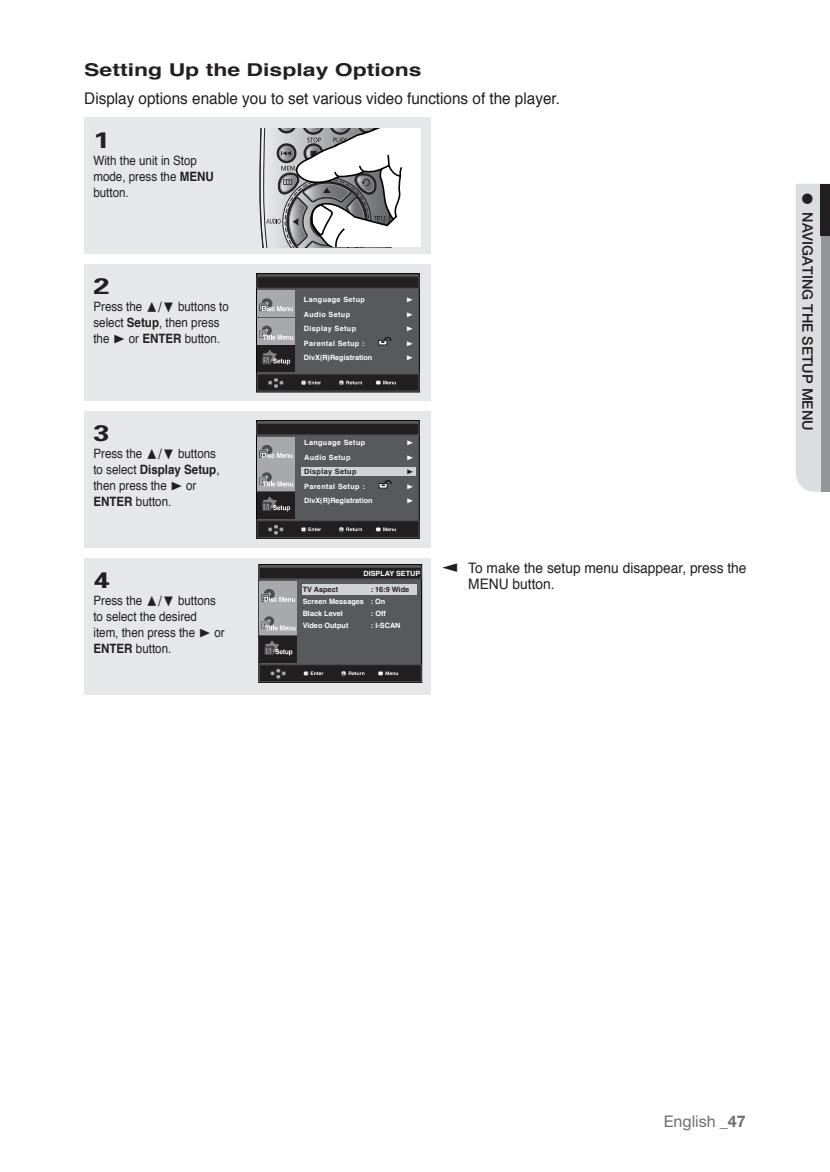
<style>
.page{position:relative;width:830px;height:1172px;background:#fff}
.page>*{position:absolute;margin:0;border:0;box-sizing:border-box;transform-origin:0 0}
.t1{font:700 22.5px "Univers";color:#231f20;scale:1.3 1}
.t2{font:700 17.7px "Helvetica";color:#231f20;scale:1.3 1}
.t3{font:16.05px "Helvetica";color:#231f20;scale:.95 1}
.t4{font:16.05px "Helvetica Neue";color:#6c6e70}
.t5{font:14.55px/16px "Helvetica";color:#231f20;scale:.95 1}
.t6{font:500 14.55px "Helvetica Neue";color:#231f20}
.t7{font:12.9px/16px "Helvetica";color:#231f20;scale:.9 1}
.t8{font:700 7.35px/12px "Helvetica";color:#fff}
.t9{font:700 7.35px "Helvetica";color:#231f20}
.t10{font:700 7.2px "Helvetica";letter-spacing:.05em;color:#fff}
.t11{font:700 7.2px "Helvetica";color:#fff}
.t12{font:700 7.2px "Helvetica";letter-spacing:.05em;color:#231f20}
.t13{font:7.2px "Zeal";color:#fff}
.t14{font:7.2px "Zeal";color:#231f20}
.s1{font-weight:700}
.s2{font-family:"Zeal"}
.s3{font-family:"Univers";font-stretch:condensed}
</style>
<div class="page">
<div style="left:796px;top:184px;width:25px;height:307px;background:#dcddde"></div>
<div style="left:821px;top:184px;width:9px;height:307px;background:#939598"></div>
<div style="left:821px;top:184px;width:9px;height:51px;background:#231f20"></div>
<div style="left:84px;top:411px;width:347px;height:137px;background:#e6e7e8"></div>
<div style="left:84px;top:557px;width:347px;height:137px;background:#e6e7e8"></div>
<div style="left:84px;top:117px;width:347px;height:137px;background:#e6e7e8"></div>
<div style="left:84px;top:264px;width:347px;height:136px;background:#e6e7e8"></div>
<svg style="left:259px;top:128px;width:161px;height:119px"></svg>
<div style="left:259px;top:564px;width:163px;height:118px;background:#58595b"></div>
<div style="left:258px;top:564px;width:164px;height:118px;border:1px solid #000"></div>
<div style="left:259px;top:567px;width:162px;height:12px;background:#231f20;border:1px solid #4d4d4d"></div>
<div style="left:259px;top:664px;width:162px;height:18px;background:#231f20;border:1px solid #4d4d4d"></div>
<div style="left:259px;top:608px;width:38px;height:27px;background:#a7a9ac"></div>
<div style="left:259px;top:581px;width:38px;height:26px;background:#a7a9ac"></div>
<svg style="left:261px;top:589px;width:34px;height:13px"></svg>
<svg style="left:270px;top:668px;width:16px;height:11px"></svg>
<svg style="left:262px;top:616px;width:34px;height:14px"></svg>
<svg style="left:378px;top:671px;width:20px;height:5px"></svg>
<svg style="left:341px;top:671px;width:23px;height:5px"></svg>
<svg style="left:304px;top:671px;width:19px;height:5px"></svg>
<div style="left:259px;top:636px;width:38px;height:26px;background:#231f20"></div>
<div style="left:264px;top:646px;width:9px;height:9px;background:#3c3b3d"></div>
<svg style="left:265px;top:641px;width:27px;height:14px"></svg>
<div style="left:302px;top:584px;width:115px;height:10px;background:#d1d2d4"></div>
<div style="left:256px;top:273px;width:163px;height:119px;background:#58595b"></div>
<div style="left:256px;top:273px;width:164px;height:119px;border:1px solid #000"></div>
<div style="left:257px;top:277px;width:162px;height:11px;background:#231f20"></div>
<div style="left:257px;top:276px;width:162px;height:12px;border:1px solid #4d4d4d"></div>
<div style="left:257px;top:373px;width:162px;height:18px;background:#231f20;border:1px solid #4d4d4d"></div>
<div style="left:257px;top:318px;width:38px;height:26px;background:#a7a9ac"></div>
<div style="left:257px;top:290px;width:38px;height:27px;background:#a7a9ac"></div>
<svg style="left:259px;top:298px;width:34px;height:13px"></svg>
<svg style="left:268px;top:378px;width:15px;height:10px"></svg>
<svg style="left:260px;top:325px;width:33px;height:15px"></svg>
<svg style="left:376px;top:380px;width:20px;height:5px"></svg>
<svg style="left:339px;top:380px;width:23px;height:5px"></svg>
<svg style="left:301px;top:380px;width:20px;height:5px"></svg>
<div style="left:257px;top:345px;width:38px;height:27px;background:#231f20"></div>
<svg style="left:263px;top:350px;width:27px;height:15px"></svg>
<div style="left:256px;top:420px;width:163px;height:118px;background:#58595b"></div>
<div style="left:256px;top:420px;width:164px;height:118px;border:1px solid #000"></div>
<div style="left:257px;top:423px;width:162px;height:12px;background:#231f20;border:1px solid #4d4d4d"></div>
<div style="left:257px;top:520px;width:162px;height:18px;background:#231f20;border:1px solid #4d4d4d"></div>
<div style="left:257px;top:464px;width:38px;height:27px;background:#a7a9ac"></div>
<div style="left:257px;top:437px;width:38px;height:26px;background:#a7a9ac"></div>
<svg style="left:259px;top:445px;width:34px;height:13px"></svg>
<svg style="left:268px;top:525px;width:15px;height:10px"></svg>
<svg style="left:260px;top:472px;width:33px;height:14px"></svg>
<svg style="left:376px;top:527px;width:20px;height:5px"></svg>
<svg style="left:339px;top:527px;width:23px;height:5px"></svg>
<svg style="left:301px;top:527px;width:20px;height:5px"></svg>
<div style="left:257px;top:492px;width:38px;height:26px;background:#231f20"></div>
<div style="left:262px;top:502px;width:9px;height:9px;background:#464547"></div>
<svg style="left:263px;top:497px;width:27px;height:14px"></svg>
<div style="left:302px;top:467px;width:114px;height:9px;background:#d1d2d4"></div>
<svg style="left:379px;top:340px;width:8px;height:5px"></svg>
<svg style="left:381px;top:337px;width:10px;height:5px"></svg>
<svg style="left:379px;top:483px;width:8px;height:5px"></svg>
<svg style="left:382px;top:480px;width:10px;height:5px"></svg>
<h2 class="t2" style="left:84px;top:62px;width:261px">Setting Up the Display Options</h2>
<p class="t3" style="left:84px;top:91px;width:502px">Display options enable you to set various video functions of the player.</p>
<h1 class="t1" style="left:93px;top:131px;width:14px">1</h1>
<p class="t7" style="left:93px;top:153px;width:135px">With the unit in Stop mode, press the <span class="s1">MENU </span>button.</p>
<h1 class="t1" style="left:93px;top:278px;width:14px">2</h1>
<p class="t7" style="left:93px;top:299px;width:152px">Press the <span class="s2">π</span><span class="s3">/</span><span class="s2">†</span> buttons to select <span class="s1">Setup</span>, then press the <span class="s2">®</span> or <span class="s1">ENTER</span> button.</p>
<h1 class="t1" style="left:93px;top:425px;width:14px">3</h1>
<p class="t7" style="left:93px;top:446px;width:142px">Press the <span class="s2">π</span><span class="s3">/</span><span class="s2">†</span> buttons to select <span class="s1">Display Setup</span>, then press the <span class="s2">®</span> or<br><span class="s1">ENTER</span> button.</p>
<h1 class="t1" style="left:93px;top:571px;width:14px">4</h1>
<p class="t7" style="left:93px;top:593px;width:147px">Press the <span class="s2">π</span><span class="s3">/</span><span class="s2">†</span> buttons to select the desired item, then press the <span class="s2">®</span> or<br><span class="s1">ENTER</span> button.</p>
<p class="t10" style="left:304px;top:296px;width:63px">Language Setup</p>
<p class="t13" style="left:406px;top:296px;width:9px">®</p>
<p class="t10" style="left:304px;top:311px;width:48px">Audio Setup</p>
<p class="t13" style="left:406px;top:311px;width:9px">®</p>
<p class="t10" style="left:304px;top:325px;width:54px">Display Setup</p>
<p class="t13" style="left:406px;top:325px;width:9px">®</p>
<p class="t10" style="left:304px;top:340px;width:62px">Parental Setup :</p>
<p class="t13" style="left:406px;top:340px;width:9px">®</p>
<p class="t11" style="left:304px;top:354px;width:70px">DivX(R)Registration</p>
<p class="t13" style="left:406px;top:354px;width:9px">®</p>
<p class="t10" style="left:304px;top:439px;width:63px">Language Setup</p>
<p class="t13" style="left:406px;top:439px;width:9px">®</p>
<p class="t10" style="left:304px;top:454px;width:48px">Audio Setup</p>
<p class="t13" style="left:406px;top:454px;width:9px">®</p>
<p class="t12" style="left:304px;top:468px;width:54px">Display Setup</p>
<p class="t14" style="left:406px;top:468px;width:9px">®</p>
<p class="t10" style="left:304px;top:483px;width:62px">Parental Setup :</p>
<p class="t13" style="left:406px;top:483px;width:9px">®</p>
<p class="t11" style="left:304px;top:497px;width:70px">DivX(R)Registration</p>
<p class="t13" style="left:406px;top:497px;width:9px">®</p>
<p class="t11" style="left:363px;top:570px;width:58px">DISPLAY SETUP</p>
<p class="t9" style="left:303px;top:586px;width:37px">TV Aspect</p>
<p class="t9" style="left:371px;top:586px;width:40px">: 16:9 Wide</p>
<p class="t8" style="left:303px;top:596px;width:84px">Screen Messages : On<br>Black Level</p>
<p class="t8" style="left:371px;top:608px;width:17px">: Off</p>
<p class="t8" style="left:303px;top:620px;width:47px">Video Output</p>
<p class="t8" style="left:371px;top:620px;width:31px">: I-SCAN</p>
<p class="t5" style="left:468px;top:561px;width:294px">To make the setup menu disappear, press the<br>MENU button.</p>
<p class="t6" style="left:813px;top:193px;width:239px;rotate:90deg">● NAVIGATING THE SETUP MENU</p>
<p class="t4" style="left:664px;top:1115px;width:84px">English <span class="s1">_47</span></p>
</div>
